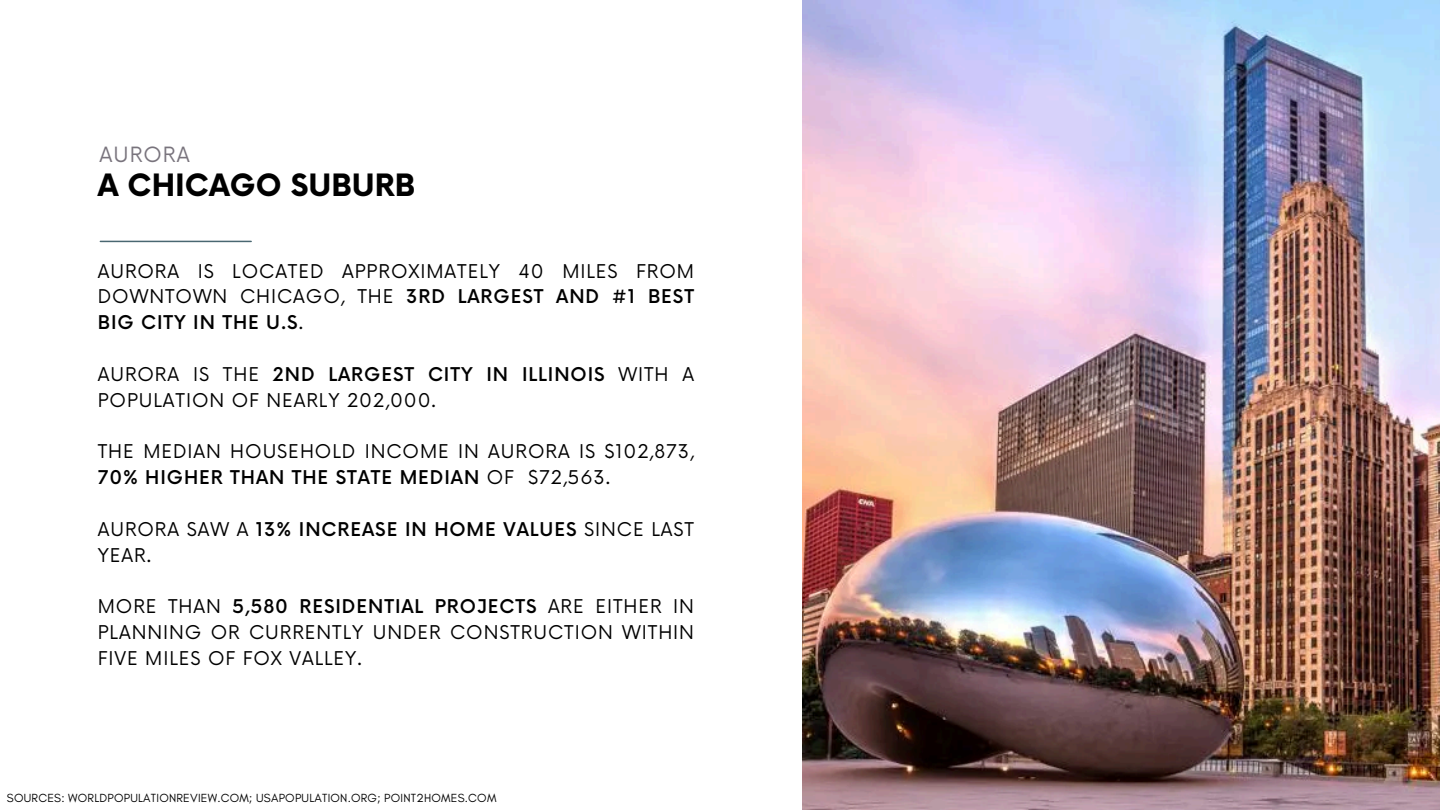
<style>
.page{position:relative;width:1440px;height:810px;background:#fff}
.page>*{position:absolute;margin:0;border:0;box-sizing:border-box;transform-origin:0 0}
.t1{font:700 30px "Now";color:#000}
.t2{font:20.5px "Now";letter-spacing:.05em;color:#79747d}
.t3{font:18.5px/25.9px "Now";letter-spacing:.05em;color:#000}
.t4{font:12px "Glacial Indifference";letter-spacing:.02em;color:#000}
.s1{font-weight:500}
</style>
<div class="page">
<img style="left:803px;top:0;width:637px;height:810px">
<hr style="left:100px;top:241px;width:151px;height:1px;background:#496771">
<p class="t2" style="left:100px;top:143px;width:92px">AURORA</p>
<h2 class="t1" style="left:98px;top:169px;width:319px">A CHICAGO SUBURB</h2>
<h1 class="t3" style="left:98px;top:259px;width:598px;text-align:justify">AURORA IS LOCATED APPROXIMATELY 40 MILES FROM DOWNTOWN CHICAGO, THE <span class="s1">3RD LARGEST AND #1 BEST BIG CITY IN THE U.S</span>.</h1>
<h2 class="t3" style="left:98px;top:362px;width:598px;line-height:26.2px">AURORA IS THE <span class="s1">2ND LARGEST CITY IN ILLINOIS</span> WITH A<br>POPULATION OF NEARLY 202,000.</h2>
<h2 class="t3" style="left:98px;top:440px;width:598px;line-height:25.5px">THE MEDIAN HOUSEHOLD INCOME IN AURORA IS $102,873,<br><span class="s1">70% HIGHER THAN THE STATE MEDIAN</span> OF $72,563.</h2>
<h2 class="t3" style="left:98px;top:517px;width:598px;line-height:26.2px">AURORA SAW A <span class="s1">13% INCREASE IN HOME VALUES</span> SINCE LAST<br>YEAR.</h2>
<h2 class="t3" style="left:98px;top:594px;width:598px;text-align:justify">MORE THAN <span class="s1">5,580 RESIDENTIAL PROJECTS</span> ARE EITHER IN PLANNING OR CURRENTLY UNDER CONSTRUCTION WITHIN FIVE MILES OF FOX VALLEY.</h2>
<h2 class="t4" style="left:7px;top:791px;width:491px">SOURCES: WORLDPOPULATIONREVIEW.COM; USAPOPULATION.ORG; POINT2HOMES.COM</h2>
</div>
